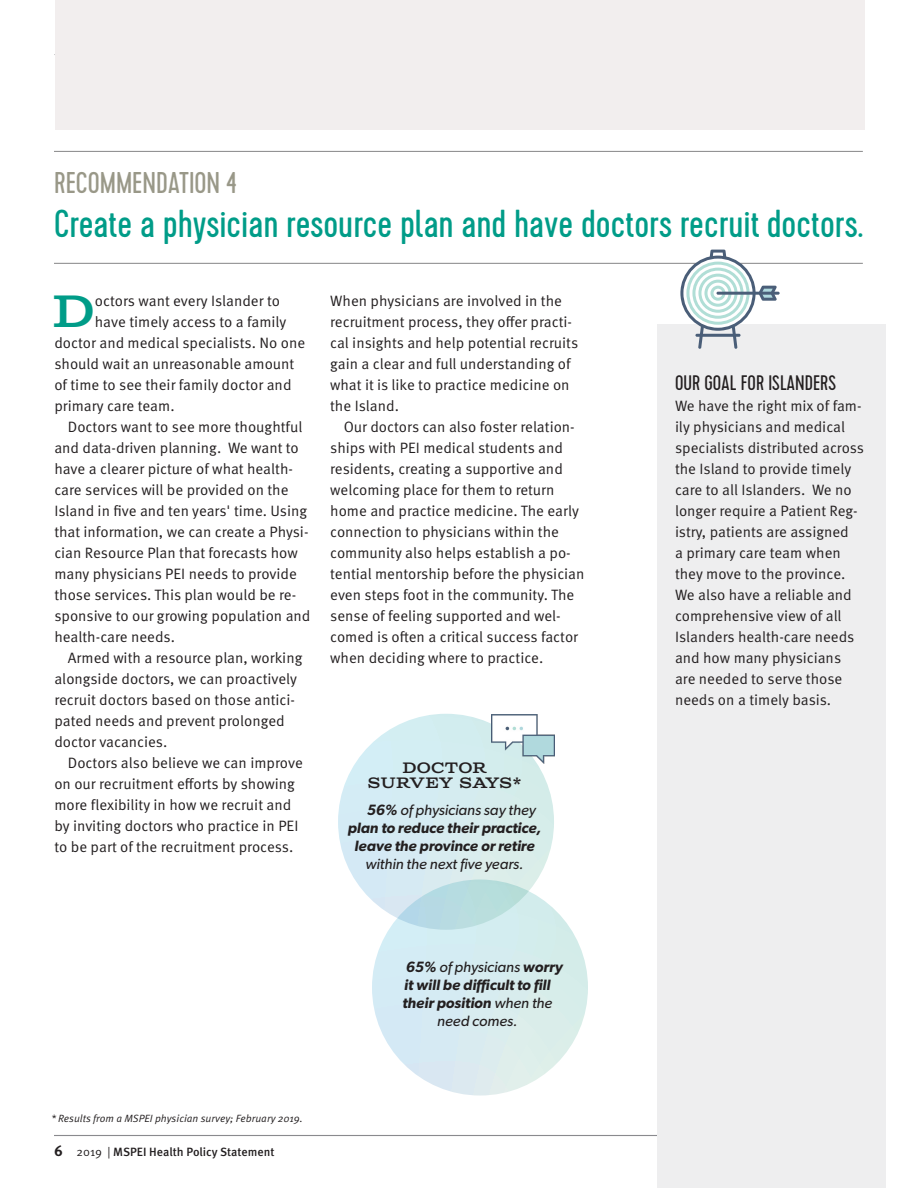
<style>
.page{position:relative;width:918px;height:1188px;background:#fff}
.page>*{position:absolute;margin:0;border:0;box-sizing:border-box;transform-origin:0 0}
.body_intro{font:500 45px "Columbia Titling";color:#009c88}
.Hed_1{font:39px "Cervo";color:#009c88}
.Hed_1-2{font:30px "Cervo";color:#999888}
.sub_hed{font:21px "Cervo";color:#231f20}
.body{font:15px/21px "Meta OT Norm";color:#231f20}
.body_no_indent{font:15px/21px "Meta OT Norm";color:#231f20}
.body_intro-2{font:15px "Meta OT Norm";color:#231f20}
.body-2{font:italic 600 15px "Gibson";color:#231f20}
.body-3{font:italic 15px "Gibson";color:#231f20}
.sub_hed-2{font:500 15px/15px "Columbia Titling";letter-spacing:-.005em;color:#231f20;text-align:center}
.t1{font:500 12px "Meta OT";color:#231f20}
.body-4{font:10.5px "Meta OT Norm Ita";color:#231f20}
.s1{font-weight:600}
.s2{font-weight:700;font-size:15px}
.s3{font-family:"Meta OT Norm";font-weight:400}
.s4{font-weight:400}
</style>
<div class="page">
<hr style="left:54px;top:1135px;width:809px;height:1px;background:#8a8a8e">
<div style="left:657px;top:325px;width:229px;height:863px;background:#eeeeef"></div>
<div style="left:55px;top:0;width:810px;height:130px;background:#f2eeee"></div>
<hr style="left:54px;top:263px;width:809px;height:1px;background:#868687">
<hr style="left:54px;top:151px;width:809px;height:1px;background:#868687">
<hr style="left:717px;top:292px;width:63px;height:3px;background:#4a5e78;border-radius:2px">
<svg style="left:680px;top:250px;width:97px;height:99px"></svg>
<svg style="left:372px;top:909px;width:216px;height:187px"></svg>
<svg style="left:338px;top:714px;width:216px;height:216px;background:#d7edf0"></svg>
<img style="left:492px;top:714px;width:62px;height:50px">
<p class="Hed_1-2" style="left:54px;top:165px;width:185px">RECOMMENDATION 4</p>
<p class="Hed_1" style="left:54px;top:201px;width:810px">Create a physician resource plan and have doctors recruit doctors.</p>
<p class="body_intro" style="left:52px;top:285px;width:45px">D</p>
<p class="body_intro-2" style="left:95px;top:292px;width:187px">octors want every Islander to</p>
<p class="body_intro-2" style="left:95px;top:313px;width:193px">have timely access to a family</p>
<p class="body_intro-2" style="left:54px;top:334px;width:252px">doctor and medical specialists. No one</p>
<p class="body_intro-2" style="left:54px;top:355px;width:241px">should wait an unreasonable amount</p>
<p class="body_intro-2" style="left:54px;top:376px;width:239px">of time to see their family doctor and</p>
<p class="body_intro-2" style="left:54px;top:397px;width:122px">primary care team.</p>
<p class="body" style="left:54px;top:416px;width:258px;text-indent:14px">Doctors want to see more thoughtful and data-driven planning. We want to have a clearer picture of what health&shy;care services will be provided on the Island in five and ten years' time. Using that information, we can create a Physi&shy;cian Resource Plan that forecasts how many physicians PEI needs to provide those services. This plan would be re&shy;sponsive to our growing population and health-care needs.</p>
<p class="body" style="left:54px;top:647px;width:250px;text-indent:14px">Armed with a resource plan, working alongside doctors, we can proactively recruit doctors based on those antici&shy;pated needs and prevent prolonged doctor vacancies.</p>
<p class="body" style="left:54px;top:752px;width:250px;text-indent:14px">Doctors also believe we can improve on our recruitment efforts by showing more flexibility in how we recruit and by inviting doctors who practice in PEI to be part of the recruitment process.</p>
<p class="body" style="left:330px;top:290px;width:250px">When physicians are involved in the recruitment process, they offer practi&shy;cal insights and help potential recruits gain a clear and full understanding of what it is like to practice medicine on the Island.</p>
<p class="body" style="left:330px;top:416px;width:256px;text-indent:14px">Our doctors can also foster relation&shy;ships with PEI medical students and residents, creating a supportive and welcoming place for them to return home and practice medicine. The early connection to physicians within the community also helps establish a po&shy;tential mentorship before the physician even steps foot in the community. The sense of feeling supported and wel&shy;comed is often a critical success factor when deciding where to practice.</p>
<p class="sub_hed-2" style="left:367px;top:760px;width:156px">DOCTOR<br>SURVEY SAYS*</p>
<p class="body-3" style="left:367px;top:800px;width:171px"><span class="s1">56%</span> of physicians say they</p>
<p class="body-2" style="left:348px;top:818px;width:195px">plan to reduce their practice,</p>
<p class="body-2" style="left:355px;top:836px;width:182px">leave the province or retire</p>
<p class="body-3" style="left:365px;top:854px;width:160px">within the next five years.</p>
<p class="body-4" style="left:51px;top:1112px;width:253px">* Results from a MSPEI physician survey; February 2019.</p>
<p class="t1" style="left:54px;top:1144px;width:222px"><span class="s2">6</span> <span class="s3">2019 |</span> MSPEI Health Policy Statement</p>
<p class="body-3" style="left:406px;top:958px;width:158px"><span class="s1">65%</span> of physicians <span class="s1">worry</span></p>
<p class="body-2" style="left:404px;top:976px;width:148px">it will be difficult to fill</p>
<p class="body-2" style="left:402px;top:994px;width:151px">their position <span class="s4">when the</span></p>
<p class="body-3" style="left:437px;top:1012px;width:82px">need comes.</p>
<p class="sub_hed" style="left:675px;top:371px;width:163px">OUR GOAL FOR ISLANDERS</p>
<p class="body_no_indent" style="left:675px;top:395px;width:191px">We have the right mix of fam&shy;ily physicians and medical specialists distributed across the Island to provide timely care to all Islanders. We no longer require a Patient Reg&shy;istry, patients are assigned<br>a primary care team when they move to the province.<br>We also have a reliable and comprehensive view of all<br>Islanders health-care needs and how many physicians are needed to serve those needs on a timely basis.</p>
</div>
